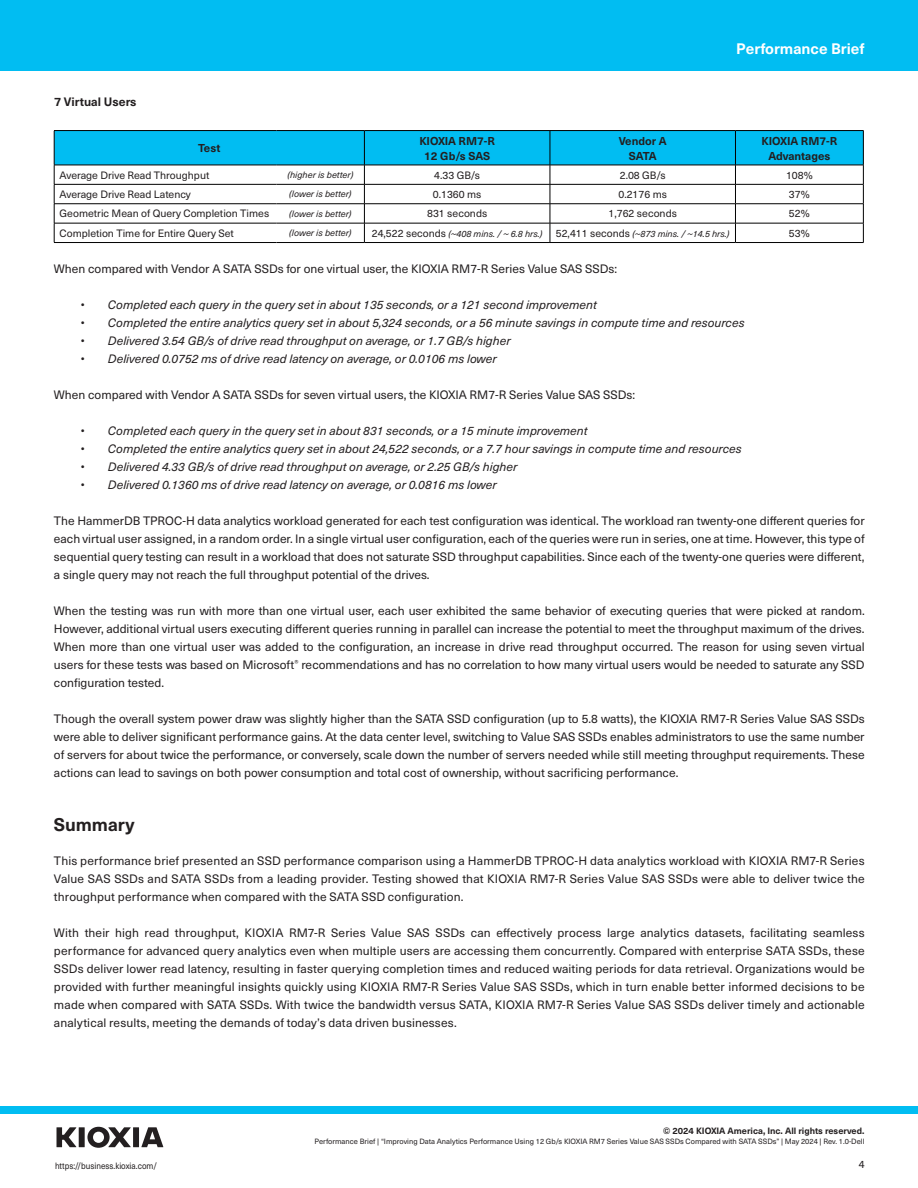
<style>
.page{position:relative;width:918px;height:1188px;background:#fff}
.page>*{position:absolute;margin:0;border:0;box-sizing:border-box;transform-origin:0 0}
.subheading{font:700 18px "Neue Haas Unica W1 G";letter-spacing:-.005em;color:#231f20}
.t1{font:700 15px "Neue Haas Unica W1 G";color:#fff}
.t2{font:12px/18px "Neue Haas Unica W1 G";color:#231f20;text-align:justify}
.t3{font:italic 12px "Neue Haas Unica W1 G";color:#231f20}
.t4{font:700 12px "Neue Haas Unica W1 G";color:#231f20}
.t5{font:700 11.25px/15px "Neue Haas Unica W1 G";color:#231f20;text-align:center}
.t6{font:10.5px "Neue Haas Unica W1 G";color:#231f20}
.t7{font:italic 9px "Neue Haas Unica W1 G";color:#231f20}
.t8{font:700 9px "Neue Haas Unica W1 G";color:#231f20}
.t9{font:9px "Neue Haas Unica W1 G";color:#231f20;scale:.89 1}
.t10{font:7.5px "Neue Haas Unica W1 G";color:#231f20}
.s1{font-style:normal;font-size:10.5px}
</style>
<div class="page">
<div style="left:0;top:1106px;width:918px;height:8px;background:#01bdf2"></div>
<div style="left:0;top:0;width:918px;height:71px;background:#01bdf2"></div>
<svg style="left:57px;top:1127px;width:106px;height:21px"></svg>
<hr style="left:54px;top:130px;width:222px;height:1px;background:#000">
<hr style="left:276px;top:130px;width:88px;height:1px;background:#000">
<hr style="left:54px;top:242px;width:222px;height:1px;background:#000">
<hr style="left:276px;top:242px;width:88px;height:1px;background:#000">
<hr style="left:364px;top:130px;width:186px;height:1px;background:#000">
<hr style="left:550px;top:130px;width:185px;height:1px;background:#000">
<hr style="left:735px;top:130px;width:129px;height:1px;background:#000">
<svg style="left:54px;top:131px;width:810px;height:111px"></svg>
<hr style="left:364px;top:242px;width:186px;height:1px;background:#000">
<hr style="left:550px;top:242px;width:185px;height:1px;background:#000">
<hr style="left:735px;top:242px;width:129px;height:1px;background:#000">
<p class="t4" style="left:54px;top:93px;width:84px">7 Virtual Users</p>
<p class="t1" style="left:736px;top:37px;width:130px">Performance Brief</p>
<p class="t5" style="left:198px;top:140px;width:24px">Test</p>
<p class="t5" style="left:419px;top:132px;width:77px">KIOXIA RM7-R<br>12 Gb/s SAS</p>
<p class="t5" style="left:619px;top:132px;width:49px">Vendor A<br>SATA</p>
<p class="t5" style="left:762px;top:132px;width:77px">KIOXIA RM7-R<br>Advantages</p>
<p class="t6" style="left:60px;top:167px;width:151px">Average Drive Read Throughput</p>
<p class="t7" style="left:287px;top:168px;width:67px">(higher is better)</p>
<p class="t6" style="left:434px;top:167px;width:47px">4.33 GB/s</p>
<p class="t6" style="left:620px;top:167px;width:47px">2.08 GB/s</p>
<p class="t6" style="left:786px;top:167px;width:28px">108%</p>
<p class="t6" style="left:60px;top:187px;width:133px">Average Drive Read Latency</p>
<p class="t7" style="left:289px;top:188px;width:64px">(lower is better)</p>
<p class="t6" style="left:433px;top:187px;width:50px">0.1360 ms</p>
<p class="t6" style="left:618px;top:187px;width:50px">0.2176 ms</p>
<p class="t6" style="left:789px;top:187px;width:22px">37%</p>
<p class="t6" style="left:60px;top:206px;width:211px">Geometric Mean of Query Completion Times</p>
<p class="t7" style="left:289px;top:207px;width:64px">(lower is better)</p>
<p class="t6" style="left:427px;top:206px;width:62px">831 seconds</p>
<p class="t6" style="left:609px;top:206px;width:70px">1,762 seconds</p>
<p class="t6" style="left:789px;top:206px;width:22px">52%</p>
<p class="t6" style="left:60px;top:225px;width:176px">Completion Time for Entire Query Set</p>
<p class="t7" style="left:289px;top:226px;width:64px">(lower is better)</p>
<p class="t7" style="left:372px;top:227px;width:172px"><span class="s1">24,522 seconds</span> (~408 mins. / ~ 6.8 hrs.)</p>
<p class="t7" style="left:556px;top:227px;width:175px"><span class="s1">52,411 seconds</span> (~873 mins. / ~14.5 hrs.)</p>
<p class="t6" style="left:789px;top:225px;width:22px">53%</p>
<p class="t2" style="left:54px;top:259px;width:565px">When compared with Vendor A SATA SSDs for one virtual user, the KIOXIA RM7-R Series Value SAS SSDs:</p>
<p class="t3" style="left:81px;top:296px;width:517px">• Completed each query in the query set in about 135 seconds, or a 121 second improvement</p>
<p class="t3" style="left:81px;top:314px;width:665px">• Completed the entire analytics query set in about 5,324 seconds, or a 56 minute savings in compute time and resources</p>
<p class="t3" style="left:81px;top:332px;width:431px">• Delivered 3.54 GB/s of drive read throughput on average, or 1.7 GB/s higher</p>
<p class="t3" style="left:81px;top:350px;width:417px">• Delivered 0.0752 ms of drive read latency on average, or 0.0106 ms lower</p>
<p class="t2" style="left:54px;top:385px;width:583px">When compared with Vendor A SATA SSDs for seven virtual users, the KIOXIA RM7-R Series Value SAS SSDs:</p>
<p class="t3" style="left:81px;top:422px;width:508px">• Completed each query in the query set in about 831 seconds, or a 15 minute improvement</p>
<p class="t3" style="left:81px;top:440px;width:662px">• Completed the entire analytics query set in about 24,522 seconds, or a 7.7 hour savings in compute time and resources</p>
<p class="t3" style="left:81px;top:458px;width:438px">• Delivered 4.33 GB/s of drive read throughput on average, or 2.25 GB/s higher</p>
<p class="t3" style="left:81px;top:476px;width:417px">• Delivered 0.1360 ms of drive read latency on average, or 0.0816 ms lower</p>
<p class="t2" style="left:54px;top:511px;width:812px">The HammerDB TPROC-H data analytics workload generated for each test configuration was identical. The workload ran twenty-one different queries for each virtual user assigned, in a random order. In a single virtual user configuration, each of the queries were run in series, one at time. However, this type of sequential query testing can result in a workload that does not saturate SSD throughput capabilities. Since each of the twenty-one queries were different, a single query may not reach the full throughput potential of the drives.</p>
<p class="t2" style="left:54px;top:601px;width:812px">When the testing was run with more than one virtual user, each user exhibited the same behavior of executing queries that were picked at random.<br>However, additional virtual users executing different queries running in parallel can increase the potential to meet the throughput maximum of the drives.<br>When more than one virtual user was added to the configuration, an increase in drive read throughput occurred. The reason for using seven virtual users for these tests was based on Microsoft<sup>®</sup> recommendations and has no correlation to how many virtual users would be needed to saturate any SSD configuration tested.</p>
<p class="t2" style="left:54px;top:709px;width:812px">Though the overall system power draw was slightly higher than the SATA SSD configuration (up to 5.8 watts), the KIOXIA RM7-R Series Value SAS SSDs were able to deliver significant performance gains. At the data center level, switching to Value SAS SSDs enables administrators to use the same number of servers for about twice the performance, or conversely, scale down the number of servers needed while still meeting throughput requirements. These actions can lead to savings on both power consumption and total cost of ownership, without sacrificing performance.</p>
<p class="subheading" style="left:54px;top:811px;width:82px">Summary</p>
<p class="t2" style="left:54px;top:851px;width:812px">This performance brief presented an SSD performance comparison using a HammerDB TPROC-H data analytics workload with KIOXIA RM7-R Series Value SAS SSDs and SATA SSDs from a leading provider. Testing showed that KIOXIA RM7-R Series Value SAS SSDs were able to deliver twice the throughput performance when compared with the SATA SSD configuration.</p>
<p class="t2" style="left:54px;top:923px;width:812px">With their high read throughput, KIOXIA RM7-R Series Value SAS SSDs can effectively process large analytics datasets, facilitating seamless performance for advanced query analytics even when multiple users are accessing them concurrently. Compared with enterprise SATA SSDs, these SSDs deliver lower read latency, resulting in faster querying completion times and reduced waiting periods for data retrieval. Organizations would be provided with further meaningful insights quickly using KIOXIA RM7-R Series Value SAS SSDs, which in turn enable better informed decisions to be made when compared with SATA SSDs. With twice the bandwidth versus SATA, KIOXIA RM7-R Series Value SAS SSDs deliver timely and actionable analytical results, meeting the demands of today’s data driven businesses.</p>
<p class="t8" style="left:663px;top:1124px;width:203px">© 2024 KIOXIA America, Inc. All rights reserved.</p>
<p class="t10" style="left:315px;top:1136px;width:552px">Performance Brief | “Improving Data Analytics Performance Using 12 Gb/s KIOXIA RM7 Series Value SAS SSDs Compared with SATA SSDs” | May 2024 | Rev. 1.0-Dell</p>
<p class="t9" style="left:55px;top:1159px;width:116px">https://business.kioxia.com/</p>
<p class="t6" style="left:859px;top:1157px;width:7px">4</p>
</div>
